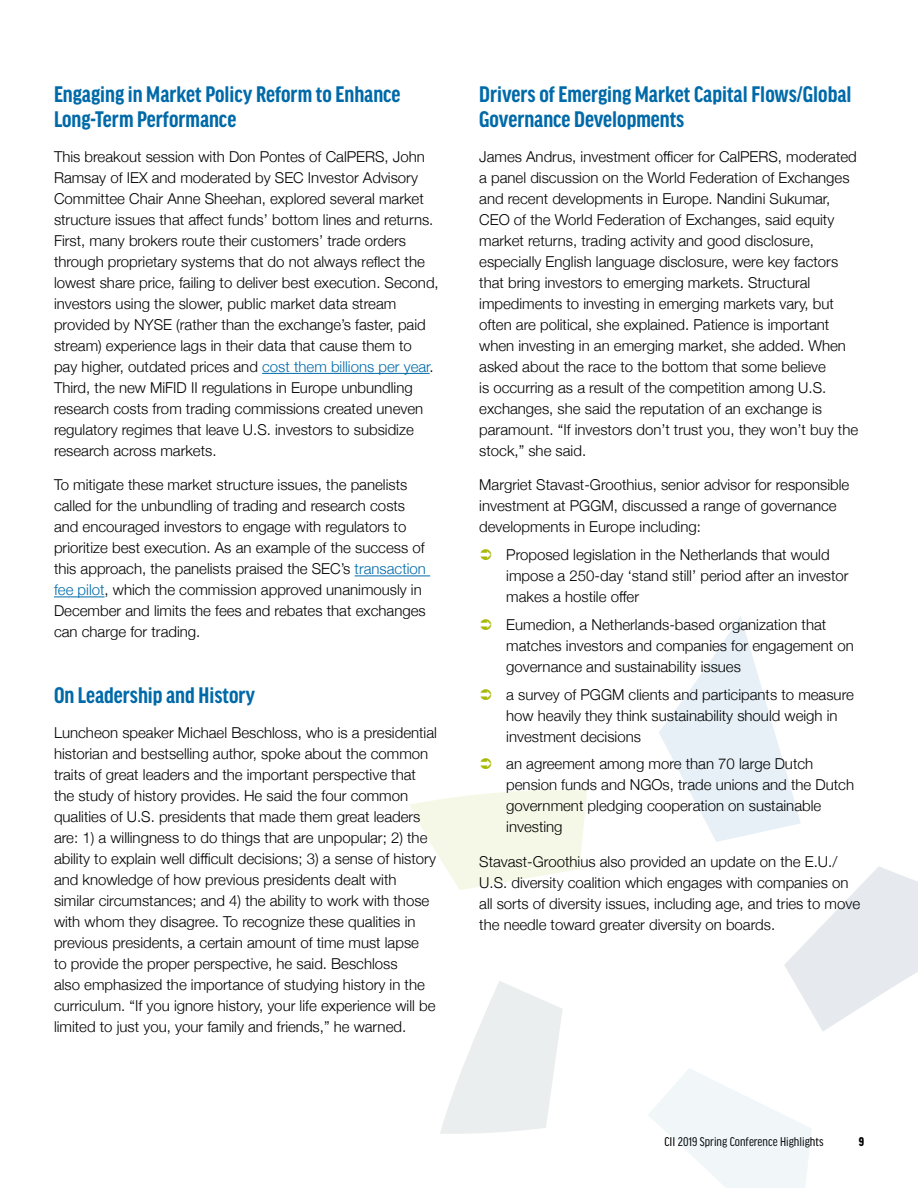
<style>
.page{position:relative;width:918px;height:1188px;background:#fff}
.page>*{position:absolute;margin:0;border:0;box-sizing:border-box;transform-origin:0 0}
.t1{font:700 condensed 24px/25.5px "Good Headline Pro";color:#006aa9}
.t2{font:300 15px/21px "Helvetica Neue";color:#000}
.t3{font:condensed 13.5px "Good Headline Pro";color:#000}
.t4{font:900 condensed 13.5px "Good Headline Pro";color:#000}
.s1{color:#006aa9}
</style>
<div class="page">
<svg style="left:410px;top:790px;width:177px;height:100px"></svg>
<svg style="left:659px;top:616px;width:142px;height:226px"></svg>
<svg style="left:784px;top:866px;width:134px;height:165px"></svg>
<svg style="left:440px;top:981px;width:123px;height:153px"></svg>
<svg style="left:648px;top:1068px;width:164px;height:120px"></svg>
<hr style="left:262px;top:373px;width:168px;height:1px;background:#006aa9">
<hr style="left:355px;top:576px;width:75px;height:1px;background:#006aa9">
<hr style="left:54px;top:597px;width:51px;height:1px;background:#006aa9">
<h1 class="t1" style="left:54px;top:82px;width:348px">Engaging in Market Policy Reform to Enhance<br>Long-Term Performance</h1>
<p class="t2" style="left:54px;top:145px;width:386px">This breakout session with Don Pontes of CalPERS, John Ramsay of IEX and moderated by SEC Investor Advisory Committee Chair Anne Sheehan, explored several market structure issues that affect funds’ bottom lines and returns.<br>First, many brokers route their customers’ trade orders through proprietary systems that do not always reflect the lowest share price, failing to deliver best execution. Second, investors using the slower, public market data stream provided by NYSE (rather than the exchange’s faster, paid stream) experience lags in their data that cause them to pay higher, outdated prices and <span class="s1">cost them billions per year</span>.<br>Third, the new MiFID II regulations in Europe unbundling research costs from trading commissions created uneven regulatory regimes that leave U.S. investors to subsidize research across markets.</p>
<p class="t2" style="left:54px;top:473px;width:374px">To mitigate these market structure issues, the panelists called for the unbundling of trading and research costs and encouraged investors to engage with regulators to prioritize best execution. As an example of the success of this approach, the panelists praised the SEC’s <span class="s1">transaction fee pilot</span>, which the commission approved unanimously in December and limits the fees and rebates that exchanges can charge for trading.</p>
<h1 class="t1" style="left:54px;top:683px;width:203px">On Leadership and History</h1>
<p class="t2" style="left:54px;top:721px;width:384px">Luncheon speaker Michael Beschloss, who is a presidential historian and bestselling author, spoke about the common traits of great leaders and the important perspective that the study of history provides. He said the four common qualities of U.S. presidents that made them great leaders are: 1) a willingness to do things that are unpopular; 2) the ability to explain well difficult decisions; 3) a sense of history and knowledge of how previous presidents dealt with similar circumstances; and 4) the ability to work with those with whom they disagree. To recognize these qualities in previous presidents, a certain amount of time must lapse<br>to provide the proper perspective, he said. Beschloss<br>also emphasized the importance of studying history in the curriculum. “If you ignore history, your life experience will be limited to just you, your family and friends,” he warned.</p>
<h1 class="t1" style="left:479px;top:82px;width:374px">Drivers of Emerging Market Capital Flows/Global<br>Governance Developments</h1>
<p class="t2" style="left:479px;top:145px;width:380px">James Andrus, investment officer for CalPERS, moderated a panel discussion on the World Federation of Exchanges and recent developments in Europe. Nandini Sukumar, CEO of the World Federation of Exchanges, said equity market returns, trading activity and good disclosure, especially English language disclosure, were key factors that bring investors to emerging markets. Structural impediments to investing in emerging markets vary, but often are political, she explained. Patience is important when investing in an emerging market, she added. When asked about the race to the bottom that some believe<br>is occurring as a result of the competition among U.S. exchanges, she said the reputation of an exchange is paramount. “If investors don’t trust you, they won’t buy the stock,” she said.</p>
<p class="t2" style="left:479px;top:473px;width:372px">Margriet Stavast-Groothius, senior advisor for responsible investment at PGGM, discussed a range of governance developments in Europe including:</p>
<p class="t2" style="left:506px;top:543px;width:344px">Proposed legislation in the Netherlands that would impose a 250-day ‘stand still’ period after an investor makes a hostile offer</p>
<p class="t2" style="left:506px;top:613px;width:349px">Eumedion, a Netherlands-based organization that matches investors and companies for engagement on governance and sustainability issues</p>
<p class="t2" style="left:506px;top:683px;width:349px">a survey of PGGM clients and participants to measure how heavily they think sustainability should weigh in investment decisions</p>
<p class="t2" style="left:506px;top:752px;width:349px">an agreement among more than 70 large Dutch pension funds and NGOs, trade unions and the Dutch government pledging cooperation on sustainable investing</p>
<p class="t2" style="left:479px;top:850px;width:382px">Stavast-Groothius also provided an update on the E.U./ U.S. diversity coalition which engages with companies on all sorts of diversity issues, including age, and tries to move the needle toward greater diversity on boards.</p>
<p class="t3" style="left:664px;top:1134px;width:161px">CII 2019 Spring Conference Highlights</p>
<p class="t4" style="left:859px;top:1134px;width:7px">9</p>
</div>
